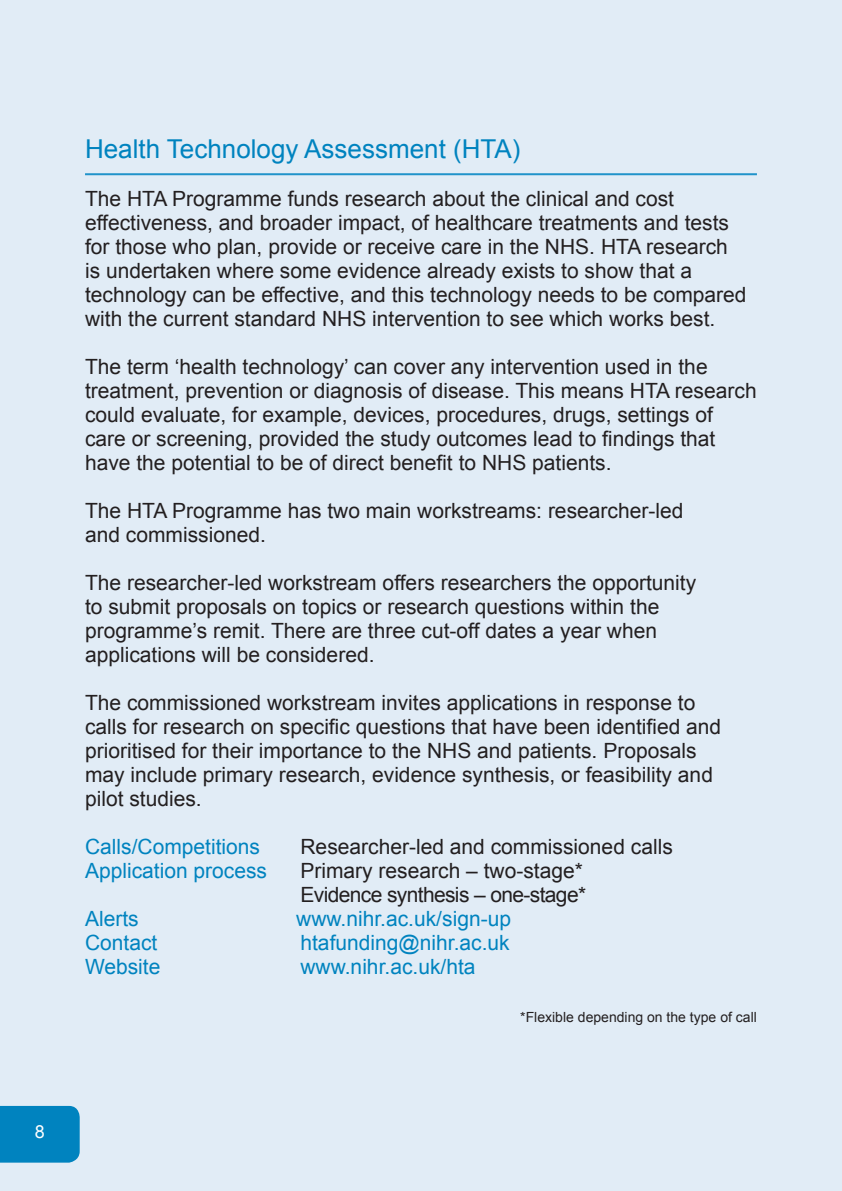
<style>
.page{position:relative;width:842px;height:1191px;background:#e1ecf6}
.page>*{position:absolute;margin:0;border:0;box-sizing:border-box;transform-origin:0 0}
.t1{font:26px "Arial";color:#0083bf}
.t2{font:21px/24px "Arial";color:#231f20}
.t3{font:21px "Arial";color:#0083bf}
.t4{font:21px/24px "Arial";letter-spacing:-.03em;color:#231f20}
.t5{font:18px "Arial";color:#fff}
.t6{font:14px "Arial";color:#231f20}
</style>
<div class="page">
<hr style="left:85px;top:173px;width:672px;height:2px;background:#2093ca">
<div style="left:0;top:1106px;width:80px;height:56px;background:#0083bf"></div>
<p class="t5" style="left:35px;top:1120px;width:12px">8</p>
<p class="t1" style="left:85px;top:132px;width:437px">Health Technology Assessment (HTA)</p>
<p class="t2" style="left:85px;top:187px;width:663px">The HTA Programme funds research about the clinical and cost effectiveness, and broader impact, of healthcare treatments and tests for those who plan, provide or receive care in the NHS. HTA research is undertaken where some evidence already exists to show that a technology can be effective, and this technology needs to be compared with the current standard NHS intervention to see which works best.</p>
<p class="t2" style="left:85px;top:355px;width:673px">The term ‘health technology’ can cover any intervention used in the treatment, prevention or diagnosis of disease. This means HTA research could evaluate, for example, devices, procedures, drugs, settings of care or screening, provided the study outcomes lead to findings that have the potential to be of direct benefit to NHS patients.</p>
<p class="t2" style="left:85px;top:499px;width:600px">The HTA Programme has two main workstreams: researcher-led and commissioned.</p>
<p class="t2" style="left:85px;top:571px;width:613px">The researcher-led workstream offers researchers the opportunity to submit proposals on topics or research questions within the programme’s remit. There are three cut-off dates a year when applications will be considered.</p>
<p class="t2" style="left:85px;top:691px;width:638px">The commissioned workstream invites applications in response to calls for research on specific questions that have been identified and prioritised for their importance to the NHS and patients. Proposals may include primary research, evidence synthesis, or feasibility and pilot studies.</p>
<p class="t3" style="left:85px;top:833px;width:177px">Calls/Competitions</p>
<p class="t2" style="left:300px;top:835px;width:374px">Researcher-led and commissioned calls</p>
<p class="t3" style="left:85px;top:857px;width:184px">Application process</p>
<p class="t4" style="left:300px;top:859px;width:287px">Primary research – two-stage*<br>Evidence synthesis – one-stage*</p>
<p class="t3" style="left:85px;top:905px;width:55px">Alerts</p>
<p class="t3" style="left:296px;top:905px;width:216px">www.nihr.ac.uk/sign-up</p>
<p class="t3" style="left:85px;top:929px;width:74px">Contact</p>
<p class="t3" style="left:300px;top:929px;width:211px">htafunding@nihr.ac.uk</p>
<p class="t3" style="left:85px;top:953px;width:77px">Website</p>
<p class="t3" style="left:300px;top:953px;width:177px">www.nihr.ac.uk/hta</p>
<p class="t6" style="left:520px;top:1008px;width:238px">*Flexible depending on the type of call</p>
</div>
